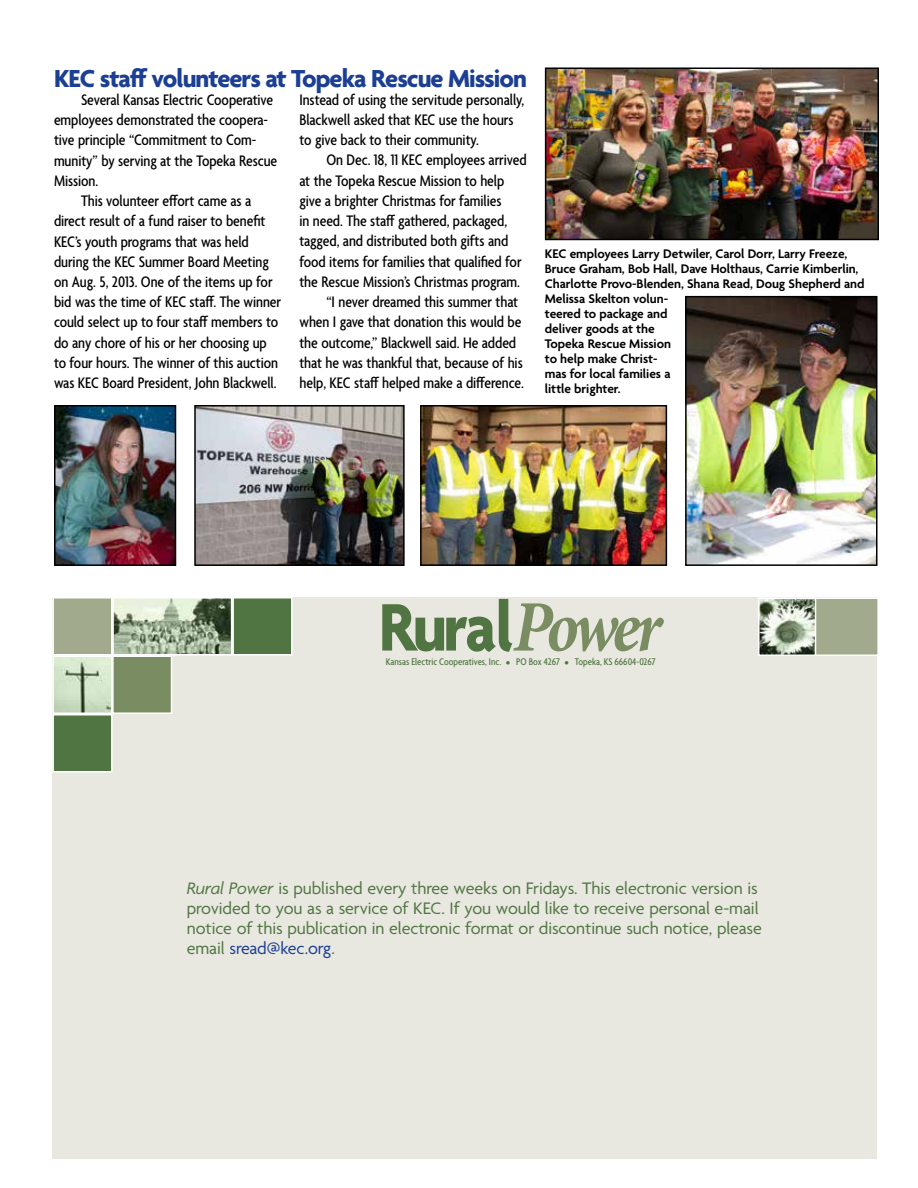
<style>
.page{position:relative;width:918px;height:1188px;background:#fff}
.page>*{position:absolute;margin:0;border:0;box-sizing:border-box;transform-origin:0 0}
.t1{font:700 72.6px "Agenda";letter-spacing:-.045em;color:#517542;scale:.91 1}
.t2{font:700 26.7px "Agenda";letter-spacing:-.035em;color:#1c3f94}
.t3{font:18px/20.2px "Agenda";letter-spacing:-.005em;color:#517542}
.t4{font:500 condensed 16.5px/20.2px "Agenda";letter-spacing:-.005em;color:#000}
.t5{font:600 13.5px/15px "Agenda";letter-spacing:-.005em;color:#000}
.t6{font:500 condensed 10.5px "Agenda";color:#517542}
.s1{font-family:"Minion Pro";font-style:italic;color:#7a8c62}
.s2{font-style:italic}
.s3{color:#1c3f94}
</style>
<div class="page">
<img style="left:548px;top:71px;width:328px;height:166px">
<div style="left:545px;top:68px;width:334px;height:172px;border:2px solid #000"></div>
<img style="left:688px;top:299px;width:187px;height:264px">
<div style="left:685px;top:296px;width:193px;height:270px;border:2px solid #000"></div>
<img style="left:423px;top:408px;width:241px;height:155px">
<div style="left:420px;top:405px;width:247px;height:161px;border:2px solid #000"></div>
<img style="left:197px;top:408px;width:205px;height:155px">
<div style="left:194px;top:405px;width:211px;height:161px;border:2px solid #000"></div>
<img style="left:57px;top:408px;width:116px;height:155px">
<div style="left:54px;top:405px;width:122px;height:161px;border:2px solid #000"></div>
<div style="left:52px;top:597px;width:824px;height:562px;background:#e8e8e1"></div>
<div style="left:809px;top:598px;width:70px;height:58px;background:#a1aa8c;border:2px solid #fff"></div>
<div style="left:52px;top:597px;width:61px;height:59px;background:#a1aa8c;border:2px solid #fff"></div>
<div style="left:112px;top:655px;width:60px;height:59px;background:#7a8c62;border:2px solid #fff"></div>
<img style="left:55px;top:658px;width:55px;height:53px">
<div style="left:52px;top:655px;width:61px;height:59px;border:2px solid #fff"></div>
<img style="left:115px;top:600px;width:114px;height:53px">
<div style="left:112px;top:597px;width:120px;height:59px;border:2px solid #fff"></div>
<div style="left:52px;top:714px;width:61px;height:58px;background:#517542;border:2px solid #fff"></div>
<div style="left:232px;top:597px;width:61px;height:59px;background:#517542;border:2px solid #fff"></div>
<img style="left:761px;top:601px;width:52px;height:52px">
<div style="left:758px;top:598px;width:58px;height:58px;border:2px solid #fff"></div>
<h2 class="t2" style="left:54px;top:64px;width:475px">KEC staff volunteers at Topeka Rescue Mission</h2>
<p class="t4" style="left:81px;top:90px;width:194px">Several Kansas Electric Cooperative</p>
<p class="t4" style="left:54px;top:111px;width:216px">employees demonstrated the coopera-</p>
<p class="t4" style="left:54px;top:131px;width:204px">tive principle “Commitment to Com-</p>
<p class="t4" style="left:54px;top:151px;width:225px">munity” by serving at the Topeka Rescue</p>
<p class="t4" style="left:54px;top:171px;width:46px">Mission.</p>
<p class="t4" style="left:81px;top:192px;width:172px">This volunteer effort came as a</p>
<p class="t4" style="left:54px;top:212px;width:213px">direct result of a fund raiser to benefit</p>
<p class="t4" style="left:54px;top:232px;width:196px">KEC’s youth programs that was held</p>
<p class="t4" style="left:54px;top:252px;width:216px">during the KEC Summer Board Meeting</p>
<p class="t4" style="left:54px;top:273px;width:220px">on Aug. 5, 2013. One of the items up for</p>
<p class="t4" style="left:54px;top:293px;width:229px">bid was the time of KEC staff. The winner</p>
<p class="t4" style="left:54px;top:313px;width:226px">could select up to four staff members to</p>
<p class="t4" style="left:54px;top:333px;width:214px">do any chore of his or her choosing up</p>
<p class="t4" style="left:54px;top:354px;width:226px">to four hours. The winner of this auction</p>
<p class="t4" style="left:54px;top:374px;width:224px">was KEC Board President, John Blackwell.</p>
<p class="t4" style="left:299px;top:90px;width:226px">Instead of using the servitude personally,<br>Blackwell asked that KEC use the hours to give back to their community.</p>
<p class="t4" style="left:326px;top:151px;width:202px">On Dec. 18, 11 KEC employees arrived</p>
<p class="t4" style="left:299px;top:171px;width:206px">at the Topeka Rescue Mission to help</p>
<p class="t4" style="left:299px;top:192px;width:204px">give a brighter Christmas for families</p>
<p class="t4" style="left:299px;top:212px;width:209px">in need. The staff gathered, packaged,</p>
<p class="t4" style="left:299px;top:232px;width:210px">tagged, and distributed both gifts and</p>
<p class="t4" style="left:299px;top:252px;width:224px">food items for families that qualified for</p>
<p class="t4" style="left:299px;top:273px;width:222px">the Rescue Mission’s Christmas program.</p>
<p class="t4" style="left:326px;top:293px;width:193px">“I never dreamed this summer that</p>
<p class="t4" style="left:299px;top:313px;width:224px">when I gave that donation this would be</p>
<p class="t4" style="left:299px;top:333px;width:218px">the outcome,” Blackwell said. He added</p>
<p class="t4" style="left:299px;top:354px;width:225px">that he was thankful that, because of his</p>
<p class="t4" style="left:299px;top:374px;width:226px">help, KEC staff helped make a difference.</p>
<p class="t5" style="left:545px;top:247px;width:321px">KEC employees Larry Detwiler, Carol Dorr, Larry Freeze,<br>Bruce Graham, Bob Hall, Dave Holthaus, Carrie Kimberlin,<br>Charlotte Provo-Blenden, Shana Read, Doug Shepherd and<br>Melissa Skelton volun-<br>teered to package and<br>deliver goods at the<br>Topeka Rescue Mission<br>to help make Christ-<br>mas for local families a<br>little brighter.</p>
<h1 class="t1" style="left:379px;top:588px;width:313px">Rural<span class="s1">Power</span></h1>
<p class="t6" style="left:386px;top:656px;width:126px">Kansas Electric Cooperatives, Inc. ●</p>
<p class="t6" style="left:516px;top:656px;width:141px">PO Box 4267 ● Topeka, KS 66604-0267</p>
<p class="t3" style="left:187px;top:879px;width:577px"><span class="s2">Rural Power</span> is published every three weeks on Fridays. This electronic version is provided to you as a service of KEC. If you would like to receive personal e-mail notice of this publication in electronic format or discontinue such notice, please email <span class="s3">sread@kec.org</span>.</p>
</div>
